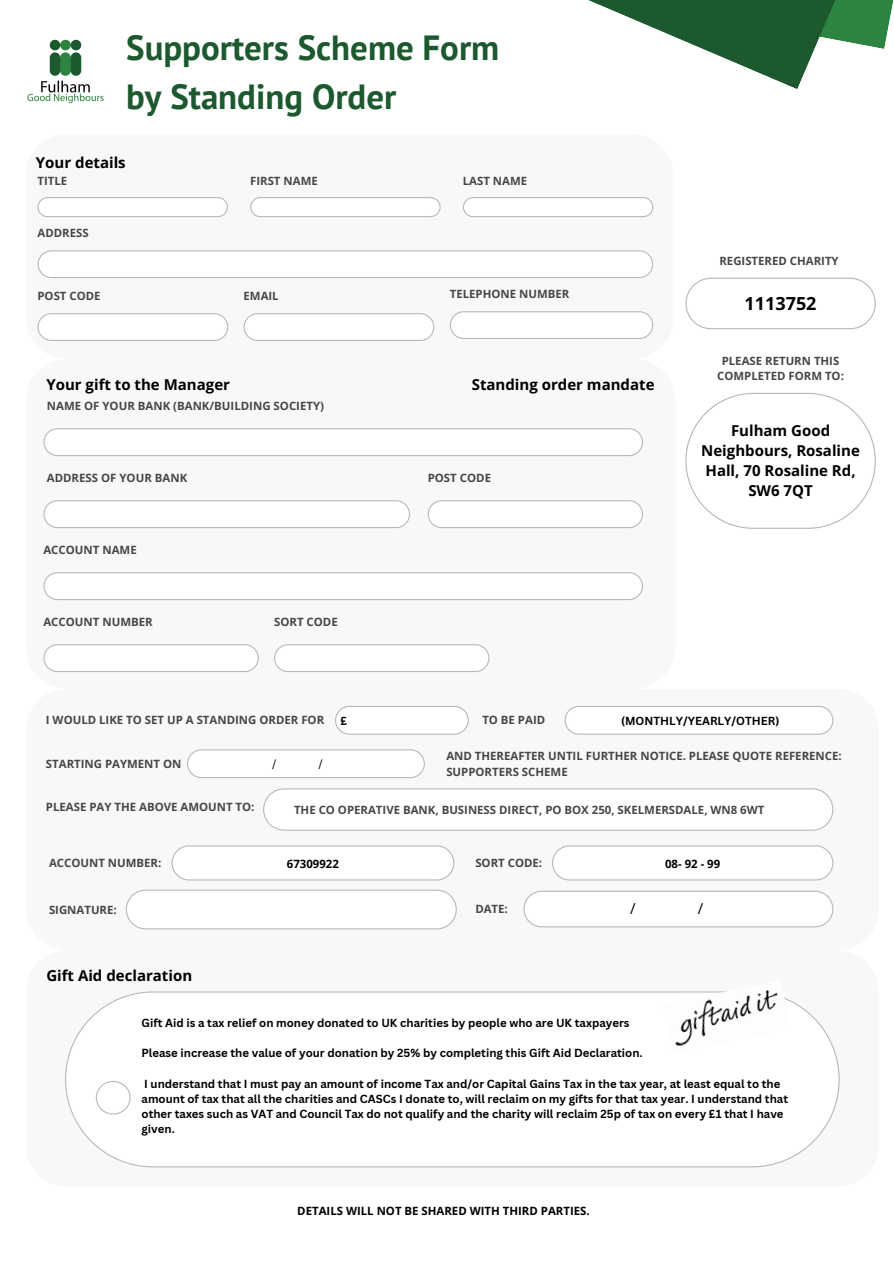
<style>
.page{position:relative;width:894px;height:1264px;background:#fff}
.page>*{position:absolute;margin:0;border:0;box-sizing:border-box;transform-origin:0 0}
.t1{font:700 34.8px/48.3px "PT Sans";color:#1c592f}
.t2{font:700 18px "Open Sans";color:#000}
.t3{font:700 15px/20.2px "Open Sans";color:#000;text-align:center}
.t4{font:15px "Open Sans";color:#000}
.t5{font:700 11.4px/15.1px "Canva Sans";color:#000}
.t6{font:700 11.4px/15.1px "Open Sans";color:#474747}
.t7{font:700 11.4px "Open Sans";color:#000}
.t8{font:11.4px "Canva Sans";color:#000}
</style>
<div class="page">
<svg style="left:588px;top:0;width:305px;height:89px"></svg>
<img style="left:27px;top:39px;width:77px;height:65px">
<svg style="left:46px;top:204px;width:608px;height:126px"></svg>
<svg style="left:38px;top:250px;width:615px;height:28px"></svg>
<svg style="left:37px;top:313px;width:191px;height:28px"></svg>
<svg style="left:250px;top:197px;width:190px;height:20px"></svg>
<svg style="left:462px;top:197px;width:191px;height:20px"></svg>
<svg style="left:37px;top:197px;width:191px;height:20px"></svg>
<svg style="left:243px;top:313px;width:191px;height:28px"></svg>
<svg style="left:449px;top:311px;width:204px;height:28px"></svg>
<svg style="left:125px;top:705px;width:709px;height:225px"></svg>
<svg style="left:335px;top:706px;width:133px;height:28px"></svg>
<svg style="left:564px;top:706px;width:269px;height:28px"></svg>
<svg style="left:187px;top:749px;width:237px;height:29px"></svg>
<svg style="left:171px;top:845px;width:283px;height:35px"></svg>
<svg style="left:263px;top:788px;width:570px;height:42px"></svg>
<svg style="left:552px;top:845px;width:281px;height:35px"></svg>
<svg style="left:126px;top:889px;width:330px;height:40px"></svg>
<svg style="left:523px;top:890px;width:309px;height:37px"></svg>
<div style="left:26px;top:359px;width:649px;height:329px;background:#f8f8f8;border-radius:42px"></div>
<svg style="left:43px;top:428px;width:600px;height:28px"></svg>
<svg style="left:43px;top:500px;width:367px;height:28px"></svg>
<svg style="left:427px;top:500px;width:215px;height:28px"></svg>
<svg style="left:43px;top:644px;width:215px;height:28px"></svg>
<svg style="left:274px;top:644px;width:215px;height:28px"></svg>
<svg style="left:43px;top:572px;width:600px;height:28px"></svg>
<svg style="left:685px;top:278px;width:190px;height:51px"></svg>
<svg style="left:685px;top:393px;width:190px;height:136px"></svg>
<svg style="left:65px;top:991px;width:774px;height:175px"></svg>
<svg style="left:96px;top:1080px;width:35px;height:34px"></svg>
<img style="left:662px;top:989px;width:128px;height:63px">
<h4 class="t1" style="left:126px;top:23px;width:374px">Supporters Scheme Form by Standing Order</h4>
<p class="t3" style="left:36px;top:152px;width:91px">Your details</p>
<h4 class="t6" style="left:37px;top:172px;width:31px">TITLE</h4>
<h4 class="t6" style="left:250px;top:172px;width:69px">FIRST NAME</h4>
<h4 class="t6" style="left:462px;top:172px;width:66px">LAST NAME</h4>
<h1 class="t6" style="left:37px;top:225px;width:53px">ADDRESS</h1>
<h3 class="t6" style="left:37px;top:288px;width:65px">POST CODE</h3>
<h4 class="t6" style="left:243px;top:288px;width:37px">EMAIL</h4>
<h4 class="t6" style="left:449px;top:286px;width:121px">TELEPHONE NUMBER</h4>
<p class="t3" style="left:46px;top:374px;width:185px">Your gift to the Manager</p>
<p class="t3" style="left:471px;top:374px;width:184px">Standing order mandate</p>
<h4 class="t6" style="left:47px;top:398px;width:279px">NAME OF YOUR BANK (BANK/BUILDING SOCIETY)</h4>
<p class="t6" style="left:47px;top:470px;width:142px">ADDRESS OF YOUR BANK</p>
<h4 class="t6" style="left:427px;top:470px;width:65px">POST CODE</h4>
<h4 class="t6" style="left:43px;top:542px;width:95px">ACCOUNT NAME</h4>
<h4 class="t6" style="left:43px;top:614px;width:111px">ACCOUNT NUMBER</h4>
<h4 class="t6" style="left:274px;top:614px;width:65px">SORT CODE</h4>
<h4 class="t6" style="left:719px;top:253px;width:121px">REGISTERED CHARITY</h4>
<p class="t2" style="left:744px;top:291px;width:73px">1113752</p>
<h4 class="t6" style="left:717px;top:353px;width:128px;text-align:center">PLEASE RETURN THIS<br>COMPLETED FORM TO:</h4>
<p class="t3" style="left:701px;top:419px;width:160px">Fulham Good<br>Neighbours, Rosaline<br>Hall, 70 Rosaline Rd,<br>SW6 7QT</p>
<h4 class="t6" style="left:46px;top:712px;width:280px">I WOULD LIKE TO SET UP A STANDING ORDER FOR</h4>
<h3 class="t6" style="left:482px;top:712px;width:64px">TO BE PAID</h3>
<h4 class="t6" style="left:46px;top:755px;width:137px">STARTING PAYMENT ON</h4>
<h4 class="t6" style="left:446px;top:748px;width:397px">AND THEREAFTER UNTIL FURTHER NOTICE. PLEASE QUOTE REFERENCE:<br>SUPPORTERS SCHEME</h4>
<h4 class="t6" style="left:46px;top:799px;width:210px">PLEASE PAY THE ABOVE AMOUNT TO:</h4>
<h4 class="t6" style="left:294px;top:801px;width:472px">THE CO OPERATIVE BANK, BUSINESS DIRECT, PO BOX 250, SKELMERSDALE, WN8 6WT</h4>
<h4 class="t5" style="left:340px;top:713px;width:8px">£</h4>
<h4 class="t5" style="left:621px;top:713px;width:160px">(MONTHLY/YEARLY/OTHER)</h4>
<h4 class="t8" style="left:272px;top:756px;width:6px">/</h4>
<h4 class="t8" style="left:318px;top:756px;width:6px">/</h4>
<h4 class="t6" style="left:49px;top:854px;width:114px">ACCOUNT NUMBER:</h4>
<h3 class="t6" style="left:475px;top:854px;width:68px">SORT CODE:</h3>
<h4 class="t7" style="left:664px;top:855px;width:57px">08- 92 - 99</h4>
<h4 class="t6" style="left:49px;top:902px;width:69px">SIGNATURE:</h4>
<p class="t6" style="left:475px;top:901px;width:34px">DATE:</p>
<h4 class="t4" style="left:630px;top:898px;width:7px">/</h4>
<h4 class="t4" style="left:697px;top:898px;width:7px">/</h4>
<h2 class="t7" style="left:287px;top:855px;width:54px">67309922</h2>
<p class="t3" style="left:46px;top:965px;width:147px">Gift Aid declaration</p>
<h4 class="t5" style="left:141px;top:1014px;width:489px">Gift Aid is a tax relief on money donated to UK charities by people who are UK taxpayers</h4>
<p class="t5" style="left:141px;top:1045px;width:502px">Please increase the value of your donation by 25% by completing this Gift Aid Declaration.</p>
<h4 class="t5" style="left:141px;top:1075px;width:648px">I understand that I must pay an amount of income Tax and/or Capital Gains Tax in the tax year, at least equal to the amount of tax that all the charities and CASCs I donate to, will reclaim on my gifts for that tax year. I understand that other taxes such as VAT and Council Tax do not qualify and the charity will reclaim 25p of tax on every £1 that I have given.</h4>
<p class="t7" style="left:297px;top:1202px;width:294px">DETAILS WILL NOT BE SHARED WITH THIRD PARTIES.</p>
</div>
